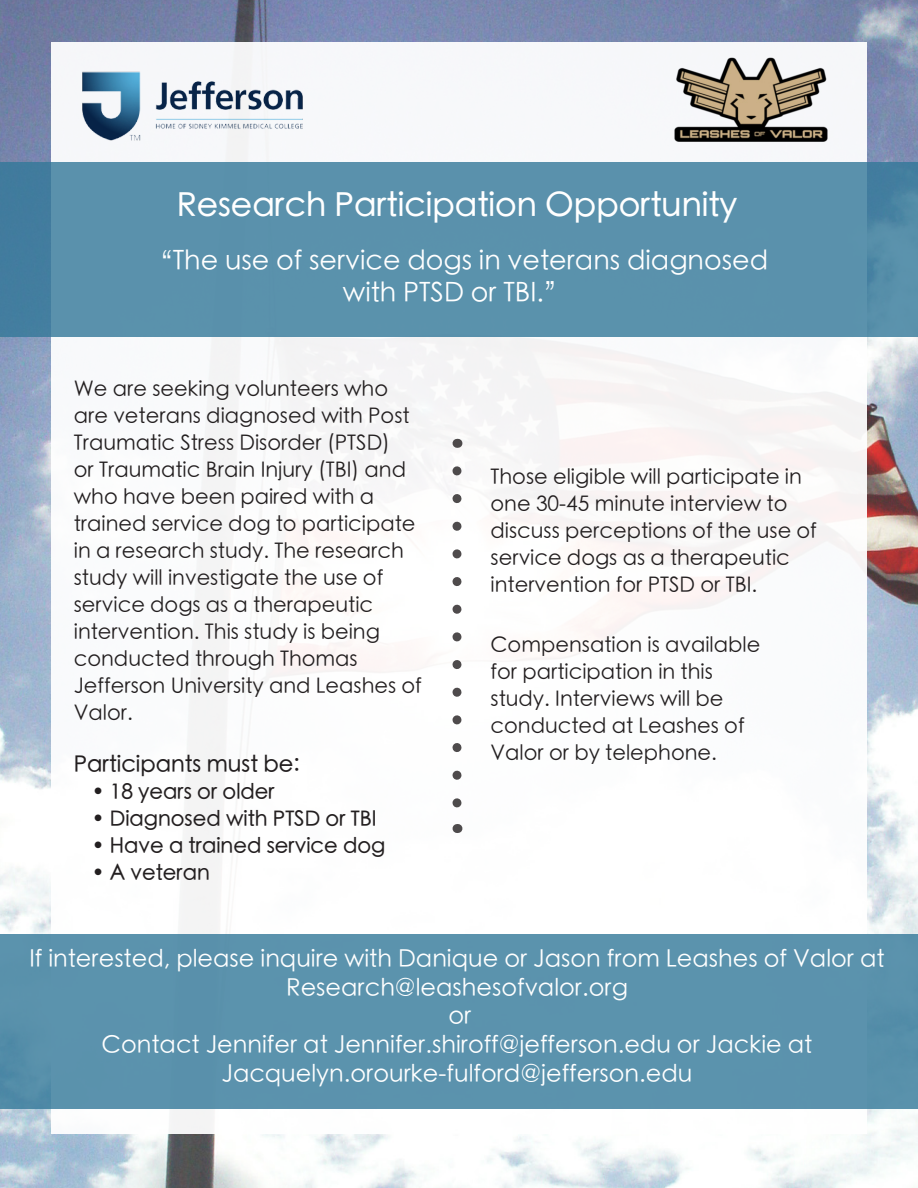
<style>
.page{position:relative;width:918px;height:1188px;background:#fff}
.page>*{position:absolute;margin:0;border:0;box-sizing:border-box;transform-origin:0 0}
.t1{font:500 33px "ST Heiti SC";color:#fff}
.t2{font:300 27px/32.4px "ST Heiti TC";color:#fff;text-align:center}
.t3{font:300 24px/28.8px "ST Heiti TC";color:#fff;text-align:center}
.t4{font:500 22.5px "ST Heiti SC";color:#231f20}
.t5{font:300 21px/27px "ST Heiti SC";color:#231f20}
.t6{font:500 21px "ST Heiti SC";color:#231f20}
</style>
<div class="page">
<img style="left:0;top:0;width:918px;height:1188px">
<div style="left:51px;top:43px;width:816px;height:1091px;background:#fff"></div>
<img style="left:82px;top:43px;width:221px;height:119px">
<svg style="left:0;top:162px;width:918px;height:175px;fill:#5a91ac"></svg>
<img style="left:674px;top:57px;width:154px;height:84px">
<div style="left:0;top:934px;width:918px;height:175px;background:#5b93ad"></div>
<svg style="left:452px;top:471px;width:9px;height:337px"></svg>
<p class="t1" style="left:177px;top:188px;width:562px">Research Participation Opportunity</p>
<p class="t2" style="left:146px;top:242px;width:624px">“The use of service dogs in veterans diagnosed with PTSD or TBI.”</p>
<p class="t5" style="left:74px;top:374px;width:350px">We are seeking volunteers who are veterans diagnosed with Post<br>Traumatic Stress Disorder (PTSD)<br>or Traumatic Brain Injury (TBI) and who have been paired with a trained service dog to participate in a research study. The research study will investigate the use of service dogs as a therapeutic intervention. This study is being conducted through Thomas<br>Jefferson University and Leashes of<br>Valor.</p>
<p class="t4" style="left:74px;top:752px;width:228px">Participants must be:</p>
<p class="t6" style="left:92px;top:781px;width:185px">• 18 years or older</p>
<p class="t6" style="left:92px;top:808px;width:286px">• Diagnosed with PTSD or TBI</p>
<p class="t6" style="left:92px;top:835px;width:295px">• Have a trained service dog</p>
<p class="t6" style="left:92px;top:862px;width:120px">• A veteran</p>
<p class="t5" style="left:491px;top:462px;width:313px">Those eligible will participate in one 30-45 minute interview to</p>
<p class="t5" style="left:491px;top:516px;width:328px">discuss perceptions of the use of service dogs as a therapeutic</p>
<p class="t5" style="left:491px;top:570px;width:268px">intervention for PTSD or TBI.</p>
<p class="t5" style="left:491px;top:629px;width:271px">Compensation is available for participation in this study. Interviews will be conducted at Leashes of<br>Valor or by telephone.</p>
<p class="t3" style="left:29px;top:942px;width:857px">If interested, please inquire with Danique or Jason from Leashes of Valor at<br>Research@leashesofvalor.org</p>
<p class="t3" style="left:449px;top:1000px;width:24px">or</p>
<p class="t3" style="left:102px;top:1028px;width:712px">Contact Jennifer at Jennifer.shiroff@jefferson.edu or Jackie at</p>
<p class="t3" style="left:221px;top:1057px;width:473px">Jacquelyn.orourke-fulford@jefferson.edu</p>
</div>
